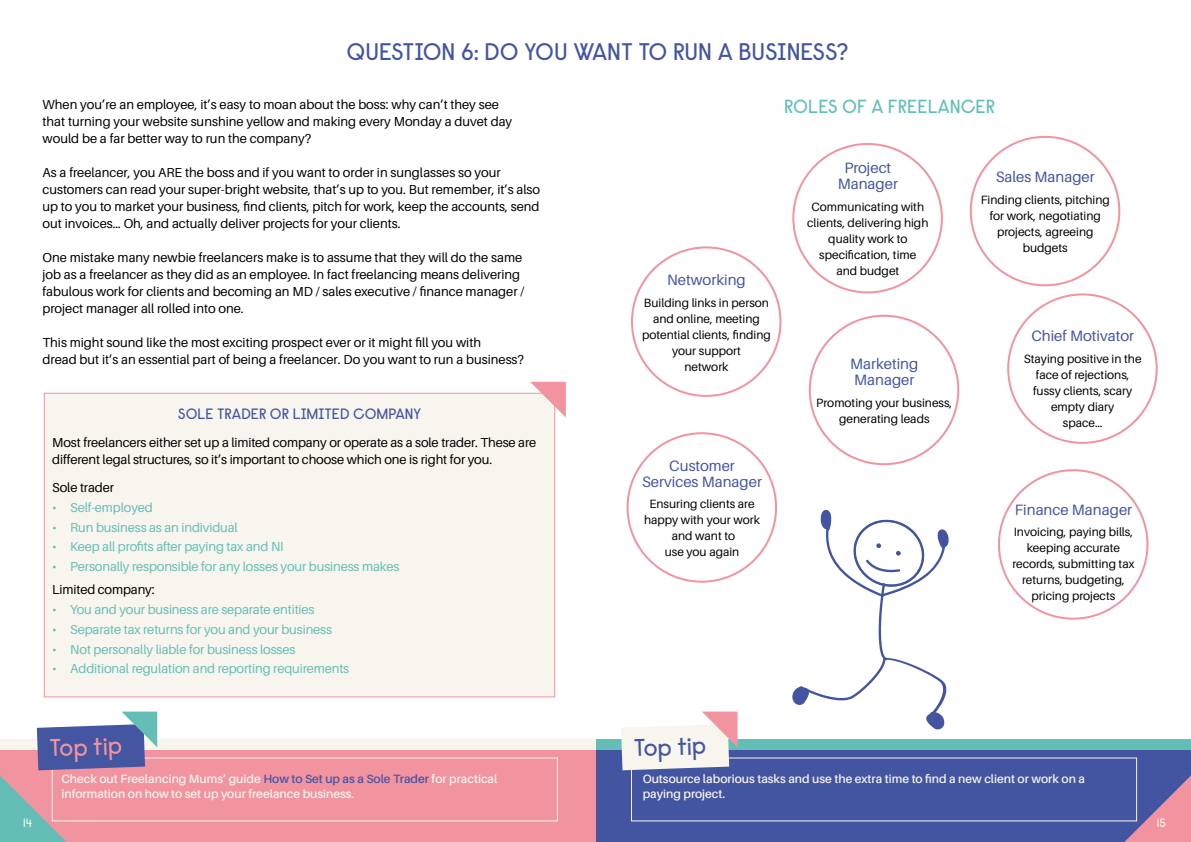
<style>
.page{position:relative;width:1191px;height:842px;background:#fff}
.page>*{position:absolute;margin:0;border:0;box-sizing:border-box;transform-origin:0 0}
.t1{font:24px "Raisonne Pro";color:#4455a2}
.t2{font:24px "Raisonne Pro";color:#f293a0}
.t3{font:19px "Raisonne Pro";color:#63bfb5}
.t4{font:15px/16px "Aileron";color:#4455a2;text-align:center}
.t5{font:15px "Raisonne Pro";color:#4455a2}
.t6{font:13px/17px "Aileron";color:#000}
.t7{font:13px "Aileron";letter-spacing:-.01em;color:#63bfb5}
.t8{font:12px/16px "Aileron";color:#000;text-align:center}
.t9{font:600 12px/15px "Aileron";color:#f8f5ee}
.t10{font:12px "Raisonne Pro";color:#f8f5ee}
.s1{color:#4455a2}
</style>
<div class="page">
<div style="left:595px;top:750px;width:596px;height:92px;background:#4354a1"></div>
<div style="left:0;top:750px;width:595px;height:92px;background:#f293a0"></div>
<div style="left:595px;top:740px;width:596px;height:10px;background:#63bfb5"></div>
<div style="left:0;top:740px;width:595px;height:10px;background:#f8f5ee"></div>
<svg style="left:621px;top:711px;width:116px;height:59px"></svg>
<div style="left:52px;top:757px;width:506px;height:64px;border:1px solid #f8f5ee"></div>
<svg style="left:1124px;top:775px;width:67px;height:67px"></svg>
<svg style="left:0;top:711px;width:157px;height:131px"></svg>
<svg style="left:792px;top:509px;width:157px;height:221px"></svg>
<div style="left:44px;top:393px;width:511px;height:304px;background:#f8f5ee;border:1px solid #f293a0"></div>
<svg style="left:530px;top:382px;width:36px;height:35px"></svg>
<h1 class="t1" style="left:346px;top:36px;width:503px">QUESTION 6: DO YOU WANT TO RUN A BUSINESS?</h1>
<p class="t6" style="left:43px;top:96px;width:471px">When you’re an employee, it’s easy to moan about the boss: why can’t they see that turning your website sunshine yellow and making every Monday a duvet day would be a far better way to run the company?</p>
<p class="t6" style="left:43px;top:164px;width:499px">As a freelancer, you ARE the boss and if you want to order in sunglasses so your customers can read your super-bright website, that’s up to you. But remember, it’s also up to you to market your business, find clients, pitch for work, keep the accounts, send out invoices… Oh, and actually deliver projects for your clients.</p>
<p class="t6" style="left:43px;top:249px;width:483px">One mistake many newbie freelancers make is to assume that they will do the same job as a freelancer as they did as an employee. In fact freelancing means delivering fabulous work for clients and becoming an MD / sales executive / finance manager / project manager all rolled into one.</p>
<p class="t6" style="left:43px;top:334px;width:483px">This might sound like the most exciting prospect ever or it might fill you with<br>dread but it’s an essential part of being a freelancer. Do you want to run a business?</p>
<p class="t5" style="left:178px;top:404px;width:245px">SOLE TRADER OR LIMITED COMPANY</p>
<p class="t6" style="left:52px;top:434px;width:485px">Most freelancers either set up a limited company or operate as a sole trader. These are different legal structures, so it’s important to choose which one is right for you.</p>
<p class="t6" style="left:52px;top:479px;width:63px">Sole trader</p>
<p class="t7" style="left:52px;top:500px;width:102px">• Self-employed</p>
<p class="t7" style="left:52px;top:520px;width:187px">• Run business as an individual</p>
<p class="t7" style="left:52px;top:540px;width:233px">• Keep all profits after paying tax and NI</p>
<p class="t7" style="left:52px;top:560px;width:348px">• Personally responsible for any losses your business makes</p>
<p class="t6" style="left:52px;top:581px;width:104px">Limited company:</p>
<p class="t7" style="left:52px;top:602px;width:264px">• You and your business are separate entities</p>
<p class="t7" style="left:52px;top:622px;width:281px">• Separate tax returns for you and your business</p>
<p class="t7" style="left:52px;top:642px;width:245px">• Not personally liable for business losses</p>
<p class="t7" style="left:52px;top:662px;width:298px">• Additional regulation and reporting requirements</p>
<h1 class="t2" style="left:49px;top:733px;width:74px;rotate:-2deg">Top tip</h1>
<p class="t9" style="left:61px;top:772px;width:437px">Check out Freelancing Mums’ guide <span class="s1">How to Set up as a Sole Trader</span> for practical information on how to set up your freelance business.</p>
<h2 class="t3" style="left:784px;top:94px;width:212px">ROLES OF A FREELANCER</h2>
<p class="t4" style="left:667px;top:272px;width:80px">Networking</p>
<p class="t8" style="left:642px;top:294px;width:130px">Building links in person and online, meeting potential clients, finding your support<br>network</p>
<p class="t4" style="left:642px;top:458px;width:121px">Customer<br>Services Manager</p>
<p class="t8" style="left:644px;top:496px;width:118px">Ensuring clients are happy with your work and want to<br>use you again</p>
<p class="t4" style="left:837px;top:160px;width:62px">Project<br>Manager</p>
<p class="t8" style="left:807px;top:199px;width:123px">Communicating with clients, delivering high quality work to specification, time<br>and budget</p>
<p class="t4" style="left:850px;top:356px;width:70px;text-align:left">Marketing<br>Manager</p>
<p class="t8" style="left:816px;top:395px;width:137px">Promoting your business, generating leads</p>
<p class="t4" style="left:995px;top:169px;width:101px">Sales Manager</p>
<p class="t8" style="left:980px;top:192px;width:131px">Finding clients, pitching for work, negotiating projects, agreeing budgets</p>
<p class="t4" style="left:1031px;top:328px;width:104px">Chief Motivator</p>
<p class="t8" style="left:1023px;top:351px;width:119px">Staying positive in the face of rejections, fussy clients, scary empty diary<br>space…</p>
<p class="t4" style="left:1014px;top:502px;width:119px">Finance Manager</p>
<p class="t8" style="left:1012px;top:524px;width:124px">Invoicing, paying bills, keeping accurate records, submitting tax returns, budgeting, pricing projects</p>
<h1 class="t1" style="left:633px;top:733px;width:74px;rotate:-2deg">Top tip</h1>
<p class="t9" style="left:642px;top:772px;width:444px">Outsource laborious tasks and use the extra time to find a new client or work on a paying project.</p>
<p class="t10" style="left:23px;top:815px;width:11px">14</p>
<p class="t10" style="left:1157px;top:815px;width:11px">15</p>
</div>
